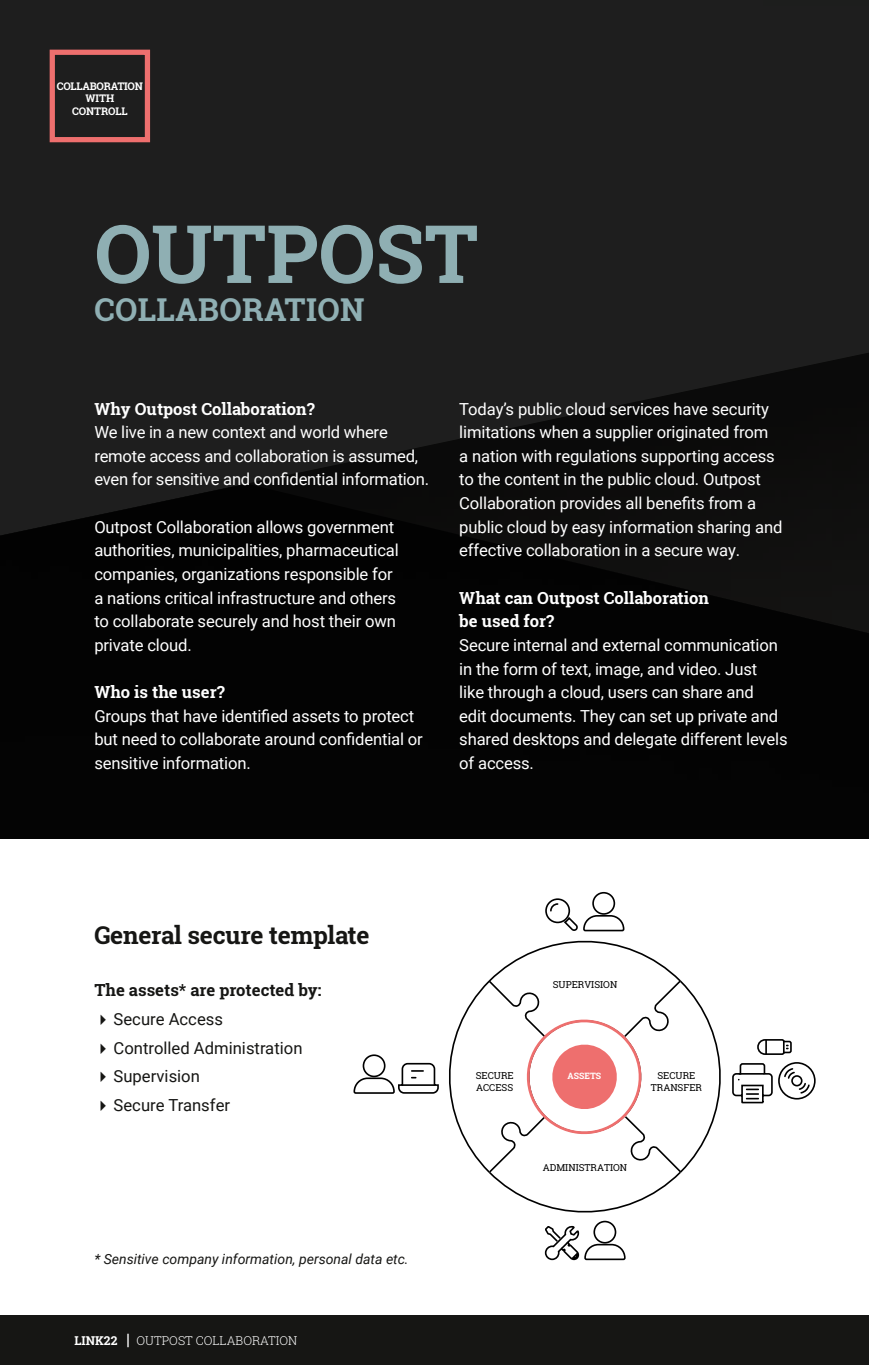
<style>
.page{position:relative;width:869px;height:1365px;background:#fff}
.page>*{position:absolute;margin:0;border:0;box-sizing:border-box;transform-origin:0 0}
.t1{font:700 80.5px "Roboto Slab";color:#8fafb3}
.t2{font:700 31.5px "Roboto Slab";letter-spacing:.01em;color:#8fafb3}
.t3{font:700 24.5px "Roboto Slab";letter-spacing:-.01em;color:#161614}
.t4{font:16.62px/23.6px "Roboto";letter-spacing:-.01em;color:#fff}
.t5{font:700 16.62px/23.6px "Roboto Slab";color:#fff}
.t6{font:16.62px "Roboto";color:#161614}
.t7{font:700 16.62px "Roboto Slab";color:#161614}
.t8{font:italic 14px "Roboto";color:#161614}
.t9{font:300 12.25px "Roboto Slab";color:#fff}
.t10{font:700 10.5px/12.6px "Roboto Slab";letter-spacing:-.02em;color:#fff;text-align:center}
.t11{font:9.62px/11.5px "Roboto Slab";color:#000;text-align:center}
.t12{font:700 8.75px "Roboto Slab";color:#fff}
.s1{font-weight:700}
.s2{font-weight:700;font-size:15.58px}
</style>
<div class="page">
<div style="left:0;top:705px;width:868px;height:133px;background:#040404"></div>
<div style="left:0;top:622px;width:868px;height:83px;background:#030303"></div>
<img style="left:0;top:49px;width:868px;height:573px">
<div style="left:0;top:0;width:868px;height:49px;background:#1e1e1e"></div>
<div style="left:0;top:1315px;width:868px;height:49px;background:#161614"></div>
<div style="left:50px;top:50px;width:100px;height:92px;border:5px solid #ee6f6e"></div>
<div style="left:777px;top:1061px;width:38px;height:38px;border:2px solid #000;border-radius:50%"></div>
<div style="left:592px;top:891px;width:23px;height:23px;border:2px solid #000;border-radius:50%"></div>
<div style="left:545px;top:898px;width:25px;height:25px;border:2px solid #000;border-radius:50%"></div>
<svg style="left:353px;top:902px;width:457px;height:359px"></svg>
<p class="t10" style="left:57px;top:80px;width:88px">COLLABORATION<br>WITH<br>CONTROLL</p>
<h1 class="t1" style="left:94px;top:198px;width:385px">OUTPOST</h1>
<h2 class="t2" style="left:94px;top:288px;width:271px">COLLABORATION</h2>
<p class="t5" style="left:94px;top:396px;width:222px">Why Outpost Collaboration?</p>
<p class="t4" style="left:94px;top:420px;width:336px">We live in a new context and world where remote access and collaboration is assumed, even for sensitive and confidential information.</p>
<p class="t4" style="left:94px;top:514px;width:306px">Outpost Collaboration allows government authorities, municipalities, pharmaceutical companies, organizations responsible for a nations critical infrastructure and others to collaborate securely and host their own private cloud.</p>
<p class="t5" style="left:94px;top:680px;width:132px">Who is the user?</p>
<p class="t4" style="left:94px;top:703px;width:330px">Groups that have identified assets to protect but need to collaborate around confidential or sensitive information.</p>
<p class="t4" style="left:459px;top:396px;width:324px">Today’s public cloud services have security limitations when a supplier originated from<br>a nation with regulations supporting access to the content in the public cloud. Outpost Collaboration provides all benefits from a public cloud by easy information sharing and effective collaboration in a secure way.</p>
<p class="t5" style="left:459px;top:585px;width:251px">What can Outpost Collaboration be used for?</p>
<p class="t4" style="left:459px;top:632px;width:329px">Secure internal and external communication in the form of text, image, and video. Just<br>like through a cloud, users can share and<br>edit documents. They can set up private and shared desktops and delegate different levels of access.</p>
<h3 class="t3" style="left:94px;top:918px;width:276px">General secure template</h3>
<p class="t7" style="left:94px;top:978px;width:228px">The assets* are protected by:</p>
<p class="t6" style="left:94px;top:1007px;width:130px">✔ Secure Access</p>
<p class="t6" style="left:94px;top:1035px;width:209px">✔ Controlled Administration</p>
<p class="t6" style="left:94px;top:1064px;width:107px">✔ Supervision</p>
<p class="t6" style="left:94px;top:1093px;width:137px">✔ Secure Transfer</p>
<p class="t8" style="left:94px;top:1248px;width:315px">* Sensitive company information, personal data etc.</p>
<p class="t9" style="left:74px;top:1331px;width:224px"><span class="s1">LINK22</span> <span class="s2">|</span> OUTPOST COLLABORATION</p>
<p class="t11" style="left:552px;top:978px;width:66px">SUPERVISION</p>
<p class="t11" style="left:475px;top:1069px;width:39px;text-align:left">SECURE<br>ACCESS</p>
<p class="t12" style="left:567px;top:1070px;width:35px">ASSETS</p>
<p class="t11" style="left:650px;top:1069px;width:53px">SECURE<br>TRANSFER</p>
<p class="t11" style="left:542px;top:1161px;width:86px">ADMINISTRATION</p>
</div>
